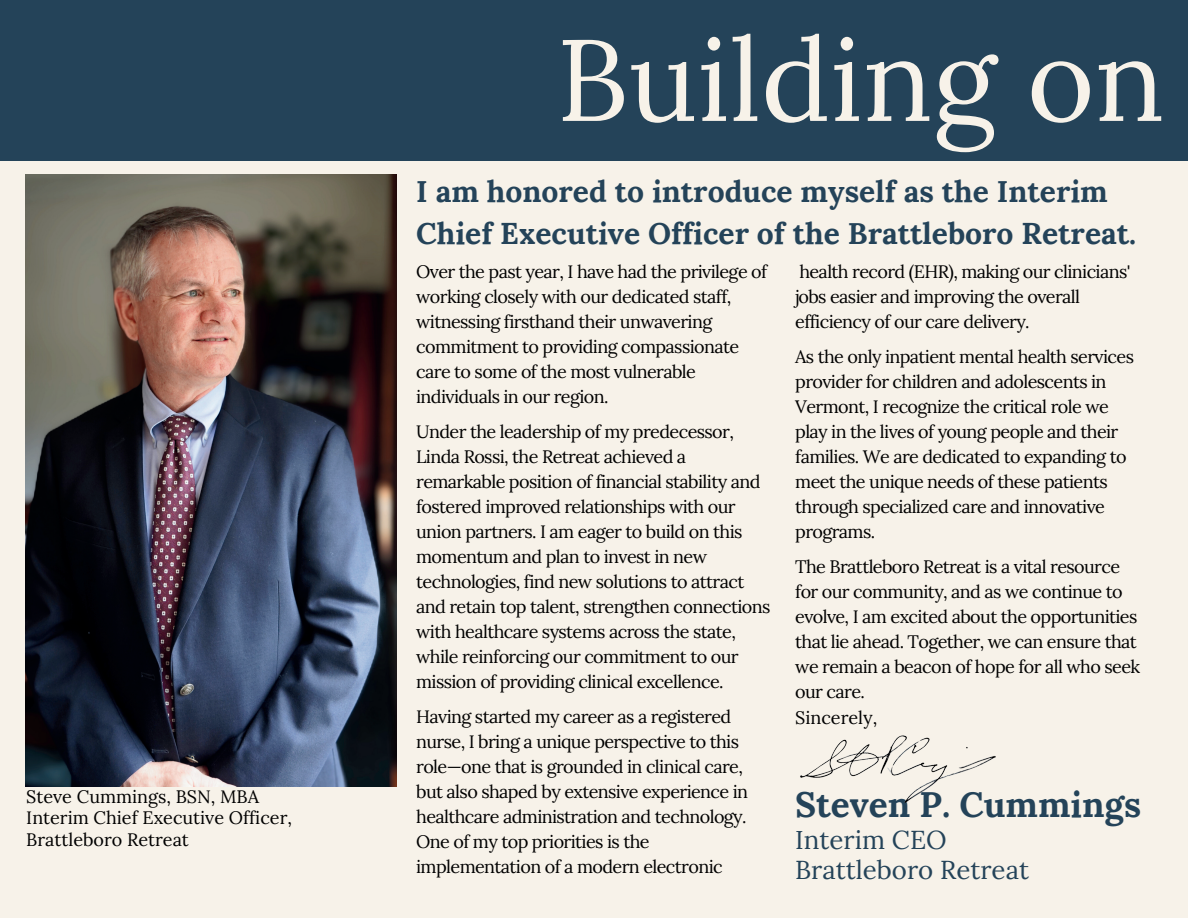
<style>
.page{position:relative;width:1188px;height:918px;background:#f7f2e9}
.page>*{position:absolute;margin:0;border:0;box-sizing:border-box;transform-origin:0 0}
.t1{font:115.5px "Lora";color:#f7f2e9}
.t2{font:700 35.25px "Lora";color:#244359}
.t3{font:700 30px/41.7px "Lora";color:#244359}
.t4{font:25.8px/30.3px "Lora";color:#244359}
.t5{font:18px/25px "Lora";letter-spacing:-.035em;color:#000}
.t6{font:18px/21.3px "Lora";color:#000}
</style>
<div class="page">
<div style="left:0;top:0;width:1188px;height:161px;background:#244359"></div>
<img style="left:26px;top:175px;width:371px;height:612px">
<img style="left:800px;top:735px;width:196px;height:68px">
<p class="t6" style="left:26px;top:785px;width:267px">Steve Cummings, BSN, MBA<br>Interim Chief Executive Officer,<br>Brattleboro Retreat</p>
<h1 class="t1" style="left:557px;top:-8px;width:610px">Building on</h1>
<h3 class="t3" style="left:416px;top:168px;width:722px">I am honored to introduce myself as the Interim<br>Chief Executive Officer of the Brattleboro Retreat.</h3>
<p class="t5" style="left:795px;top:258px;width:337px">health record (EHR), making our clinicians' jobs easier and improving the overall efficiency of our care delivery.</p>
<p class="t5" style="left:795px;top:343px;width:340px">As the only inpatient mental health services provider for children and adolescents in Vermont, I recognize the critical role we play in the lives of young people and their families. We are dedicated to expanding to meet the unique needs of these patients through specialized care and innovative programs.</p>
<p class="t5" style="left:795px;top:553px;width:346px">The Brattleboro Retreat is a vital resource for our community, and as we continue to evolve, I am excited about the opportunities that lie ahead. Together, we can ensure that we remain a beacon of hope for all who seek our care.<br>Sincerely,</p>
<p class="t5" style="left:416px;top:258px;width:353px">Over the past year, I have had the privilege of working closely with our dedicated staff, witnessing firsthand their unwavering commitment to providing compassionate care to some of the most vulnerable individuals in our region.</p>
<p class="t5" style="left:416px;top:418px;width:356px">Under the leadership of my predecessor, Linda Rossi, the Retreat achieved a remarkable position of financial stability and fostered improved relationships with our union partners. I am eager to build on this momentum and plan to invest in new technologies, find new solutions to attract and retain top talent, strengthen connections with healthcare systems across the state, while reinforcing our commitment to our mission of providing clinical excellence.</p>
<p class="t5" style="left:416px;top:703px;width:333px">Having started my career as a registered nurse, I bring a unique perspective to this role—one that is grounded in clinical care, but also shaped by extensive experience in healthcare administration and technology.<br>One of my top priorities is the implementation of a modern electronic</p>
<h2 class="t2" style="left:795px;top:775px;width:348px">Steven P. Cummings</h2>
<h3 class="t4" style="left:795px;top:823px;width:235px">Interim CEO<br>Brattleboro Retreat</h3>
</div>
